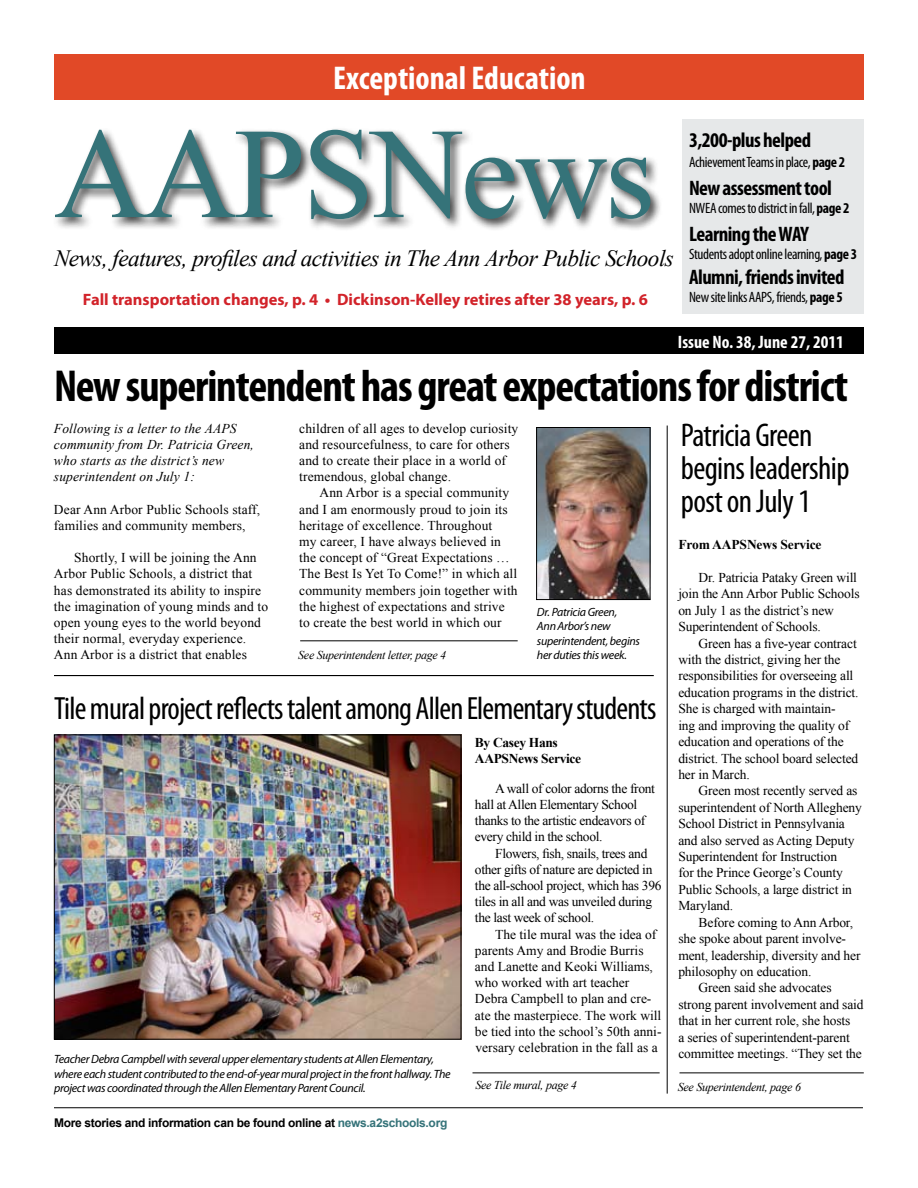
<style>
.page{position:relative;width:918px;height:1188px;background:#fff}
.page>*{position:absolute;margin:0;border:0;box-sizing:border-box;transform-origin:0 0}
.t1{font:129px "Times New Roman";letter-spacing:-.025em;color:#357379}
.t2{font:700 condensed 45px "Myriad Pro";letter-spacing:-.025em;color:#000}
.t3{font:condensed 33px/33px "Myriad Pro";letter-spacing:-.02em;color:#000}
.t4{font:700 condensed 33px "Myriad Pro";color:#fff}
.t5{font:condensed 32.25px "Myriad Pro";letter-spacing:-.025em;color:#000}
.t6{font:italic 23.25px "Times New Roman";letter-spacing:-.025em;color:#000}
.t7{font:700 condensed 21px "Myriad Pro";letter-spacing:-.025em;color:#000}
.t8{font:700 condensed 18px "Myriad Pro";color:#fff}
.t9{font:700 16.5px "Myriad Pro";color:#d2232a}
.t10{font:condensed 15px "Myriad Pro";letter-spacing:-.025em;color:#000}
.t11{font:13.5px/16.4px "Times New Roman";letter-spacing:-.01em;color:#000}
.t12{font:13.5px/16.2px "Times New Roman";letter-spacing:.01em;color:#000}
.t13{font:italic 13.5px/16.2px "Times New Roman";letter-spacing:.01em;color:#000}
.t14{font:700 13.5px/16.2px "Times New Roman";letter-spacing:-.025em;color:#000}
.t15{font:italic 12px/14.4px "Myriad Pro";letter-spacing:-.025em;color:#000}
.t16{font:italic 12px "Times New Roman";letter-spacing:-.025em;color:#000}
.t17{font:700 12px "Arial";letter-spacing:-.025em;color:#000}
.s1{font-weight:700}
.s2{color:#357379}
</style>
<div class="page">
<hr style="left:54px;top:1107px;width:809px;height:1px;background:#000">
<hr style="left:472px;top:1072px;width:188px;height:1px;background:#000">
<hr style="left:680px;top:1072px;width:184px;height:1px;background:#000">
<hr style="left:300px;top:640px;width:218px;height:1px;background:#000">
<div style="left:54px;top:327px;width:810px;height:27px;background:#000"></div>
<div style="left:51px;top:126px;width:867px;height:192px;background:#000;opacity:.75"></div>
<div style="left:683px;top:119px;width:181px;height:195px;background:#e6e8e9"></div>
<div style="left:54px;top:54px;width:810px;height:46px;background:#e14927"></div>
<hr style="left:667px;top:426px;width:1px;height:668px;background:#000">
<hr style="left:54px;top:675px;width:600px;height:1px;background:#000">
<img style="left:538px;top:429px;width:110px;height:169px">
<div style="left:536px;top:427px;width:114px;height:173px;border:1px solid #000"></div>
<img style="left:56px;top:737px;width:403px;height:301px">
<div style="left:54px;top:735px;width:407px;height:305px;border:1px solid #000"></div>
<h3 class="t4" style="left:333px;top:58px;width:254px">Exceptional Education</h3>
<h1 class="t1" style="left:54px;top:87px;width:602px">AAPSNews</h1>
<h3 class="t7" style="left:689px;top:127px;width:124px">3,200-plus helped</h3>
<p class="t10" style="left:689px;top:153px;width:158px">Achievement Teams in place, <span class="s1">page 2</span></p>
<h3 class="t7" style="left:689px;top:175px;width:144px">New assessment tool</h3>
<p class="t10" style="left:689px;top:199px;width:162px">NWEA comes to district in fall, <span class="s1">page 2</span></p>
<h3 class="t7" style="left:689px;top:221px;width:121px">Learning the WAY</h3>
<p class="t10" style="left:689px;top:245px;width:169px">Students adopt online learning, <span class="s1">page 3</span></p>
<h3 class="t7" style="left:689px;top:264px;width:157px">Alumni, friends invited</h3>
<p class="t10" style="left:689px;top:288px;width:155px">New site links AAPS, friends, <span class="s1">page 5</span></p>
<h3 class="t6" style="left:54px;top:242px;width:621px">News, features, profiles and activities in The Ann Arbor Public Schools</h3>
<p class="t9" style="left:83px;top:289px;width:566px">Fall transportation changes, p. 4 • Dickinson-Kelley retires after 38 years, p. 6</p>
<h3 class="t8" style="left:678px;top:330px;width:167px">Issue No. 38, June 27, 2011</h3>
<h2 class="t2" style="left:54px;top:357px;width:796px">New superintendent has great expectations for district</h2>
<p class="t12" style="left:299px;top:420px;width:221px">children of all ages to develop curiosity and resourcefulness, to care for others and to create their place in a world of tremendous, global change.</p>
<p class="t12" style="left:299px;top:485px;width:220px;text-indent:20px">Ann Arbor is a special community and I am enormously proud to join its heritage of excellence. Throughout<br>my career, I have always believed in the concept of “Great Expectations … The Best Is Yet To Come!” in which all community members join together with the highest of expectations and strive to create the best world in which our</p>
<p class="t13" style="left:54px;top:420px;width:201px">Following is a letter to the AAPS community from Dr. Patricia Green, who starts as the district’s new superintendent on July 1:</p>
<p class="t12" style="left:54px;top:501px;width:208px">Dear Ann Arbor Public Schools staff, families and community members,</p>
<p class="t12" style="left:54px;top:549px;width:216px;text-indent:20px">Shortly, I will be joining the Ann Arbor Public Schools, a district that has demonstrated its ability to inspire the imagination of young minds and to open young eyes to the world beyond their normal, everyday experience.<br>Ann Arbor is a district that enables</p>
<h3 class="t3" style="left:681px;top:418px;width:170px">Patricia Green begins leadership post on July 1</h3>
<p class="t14" style="left:678px;top:536px;width:145px">From AAPSNews Service</p>
<p class="t11" style="left:678px;top:569px;width:183px;text-indent:20px">Dr. Patricia Pataky Green will join the Ann Arbor Public Schools on July 1 as the district’s new<br>Superintendent of Schools.</p>
<p class="t11" style="left:678px;top:635px;width:182px;text-indent:20px">Green has a five-year contract with the district, giving her the responsibilities for overseeing all education programs in the district.<br>She is charged with maintain-<br>ing and improving the quality of education and operations of the district. The school board selected her in March.</p>
<p class="t11" style="left:678px;top:782px;width:185px;text-indent:20px">Green most recently served as superintendent of North Allegheny<br>School District in Pennsylvania and also served as Acting Deputy<br>Superintendent for Instruction<br>for the Prince George’s County<br>Public Schools, a large district in<br>Maryland.</p>
<p class="t11" style="left:699px;top:914px;width:156px">Before coming to Ann Arbor,</p>
<p class="t11" style="left:678px;top:930px;width:169px">she spoke about parent involve-</p>
<p class="t11" style="left:678px;top:947px;width:184px">ment, leadership, diversity and her</p>
<p class="t11" style="left:678px;top:963px;width:135px">philosophy on education.</p>
<p class="t11" style="left:699px;top:979px;width:134px">Green said she advocates</p>
<p class="t11" style="left:678px;top:996px;width:187px">strong parent involvement and said</p>
<p class="t11" style="left:678px;top:1012px;width:174px">that in her current role, she hosts</p>
<p class="t11" style="left:678px;top:1029px;width:173px">a series of superintendent-parent</p>
<p class="t11" style="left:678px;top:1045px;width:185px">committee meetings. “They set the</p>
<p class="t15" style="left:537px;top:604px;width:105px">Dr. Patricia Green,<br>Ann Arbor’s new superintendent, begins her duties this week.</p>
<p class="t16" style="left:298px;top:646px;width:150px">See Superintendent letter, page 4</p>
<h3 class="t5" style="left:54px;top:689px;width:604px">Tile mural project reflects talent among Allen Elementary students</h3>
<p class="t14" style="left:475px;top:734px;width:108px">By Casey Hans<br>AAPSNews Service</p>
<p class="t11" style="left:475px;top:780px;width:182px;text-indent:20px">A wall of color adorns the front hall at Allen Elementary School thanks to the artistic endeavors of every child in the school.</p>
<p class="t11" style="left:475px;top:845px;width:188px;text-indent:20px">Flowers, fish, snails, trees and other gifts of nature are depicted in the all-school project, which has 396 tiles in all and was unveiled during the last week of school.</p>
<p class="t11" style="left:475px;top:926px;width:188px;text-indent:20px">The tile mural was the idea of parents Amy and Brodie Burris and Lanette and Keoki Williams, who worked with art teacher<br>Debra Campbell to plan and cre&shy;ate the masterpiece. The work will be tied into the school’s 50th anni&shy;versary celebration in the fall as a</p>
<p class="t15" style="left:54px;top:1052px;width:398px">Teacher Debra Campbell with several upper elementary students at Allen Elementary, where each student contributed to the end-of-year mural project in the front hallway. The project was coordinated through the Allen Elementary Parent Council.</p>
<p class="t16" style="left:476px;top:1077px;width:103px">See Tile mural, page 4</p>
<p class="t16" style="left:678px;top:1078px;width:125px">See Superintendent, page 6</p>
<p class="t17" style="left:54px;top:1115px;width:395px">More stories and information can be found online at <span class="s2">news.a2schools.org</span></p>
</div>
